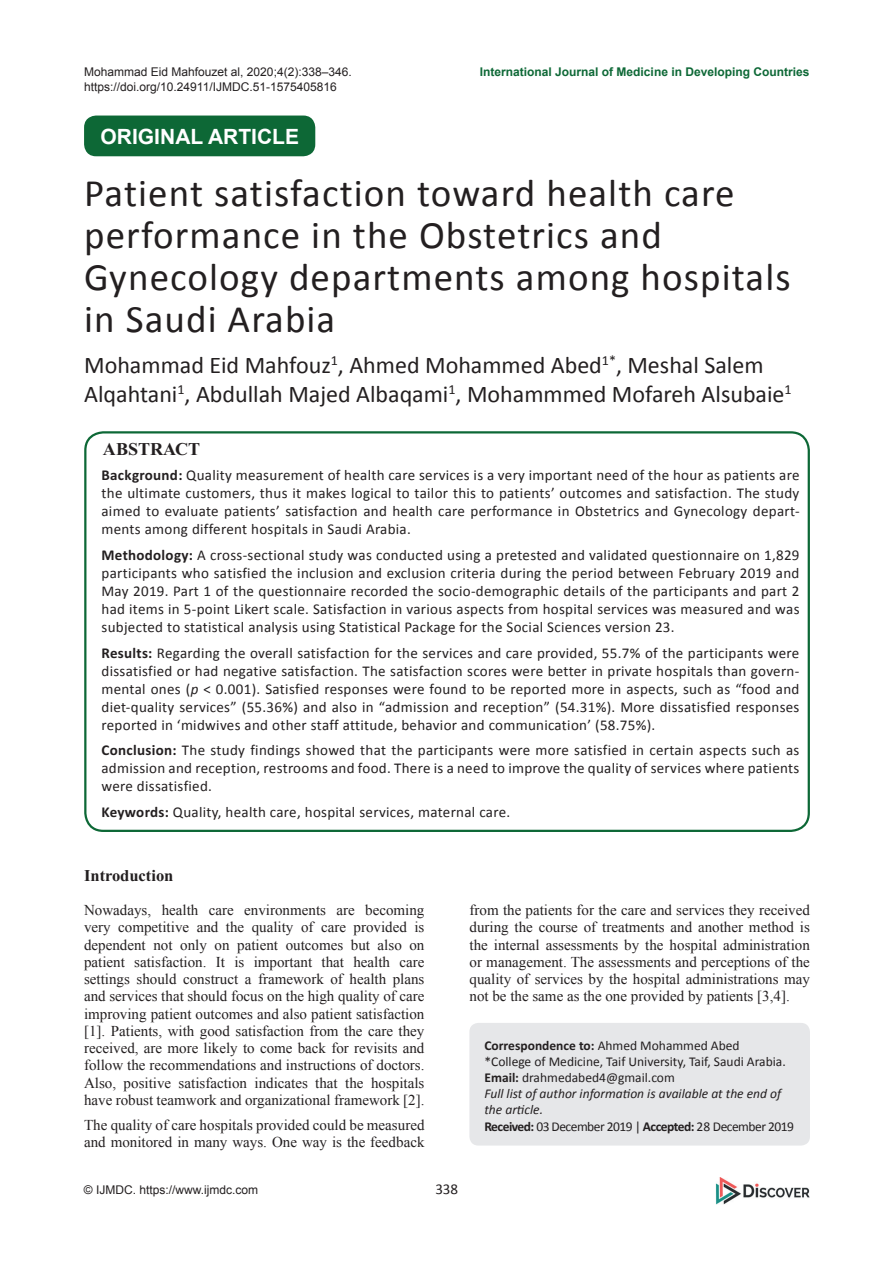
<style>
.page{position:relative;width:894px;height:1263px;background:#fff}
.page>*{position:absolute;margin:0;border:0;box-sizing:border-box;transform-origin:0 0}
.t1{font:39px/42px "Calibri";letter-spacing:.03em;color:#231f20}
.t2{font:24px/28.8px "Calibri";color:#231f20}
.t3{font:700 21px "Arial";color:#fff}
.t4{font:700 18px "Times New Roman";color:#231f20}
.t5{font:700 16.5px "Times New Roman";color:#231f20}
.t6{font:15px/18px "Calibri";letter-spacing:.02em;color:#231f20;text-align:justify}
.t7{font:15px/17.2px "Times New Roman";color:#231f20;text-align:justify}
.t8{font:13.5px/16.2px "Calibri";color:#231f20}
.t9{font:12px/14.4px "Arial";color:#231f20}
.t10{font:700 12px "Arial";color:#0d6836}
.s1{font-weight:700}
.s2{font-style:italic}
</style>
<div class="page">
<img style="left:715px;top:1177px;width:94px;height:27px">
<div style="left:84px;top:431px;width:725px;height:401px;border:2px solid #0d6836;border-radius:18px"></div>
<div style="left:469px;top:1023px;width:340px;height:122px;background:#e6e7e9;border-radius:9px"></div>
<div style="left:84px;top:115px;width:231px;height:41px;background:#0d6836;border-radius:12px"></div>
<p class="t9" style="left:84px;top:65px;width:269px">Mohammad Eid Mahfouzet al, 2020;4(2):338–346. https://doi.org/10.24911/IJMDC.51-1575405816</p>
<h3 class="t3" style="left:100px;top:122px;width:200px">ORIGINAL ARTICLE</h3>
<p class="t10" style="left:479px;top:64px;width:331px">International Journal of Medicine in Developing Countries</p>
<h1 class="t1" style="left:84px;top:170px;width:707px">Patient satisfaction toward health care performance in the Obstetrics and Gynecology departments among hospitals in Saudi Arabia</h1>
<h2 class="t2" style="left:84px;top:349px;width:708px">Mohammad Eid Mahfouz<sup>1</sup>, Ahmed Mohammed Abed<sup>1*</sup>, Meshal Salem<br>Alqahtani<sup>1</sup>, Abdullah Majed Albaqami<sup>1</sup>, Mohammmed Mofareh Alsubaie<sup>1</sup></h2>
<p class="t4" style="left:103px;top:439px;width:99px">ABSTRACT</p>
<p class="t6" style="left:101px;top:466px;width:699px"><span class="s1">Background:</span> Quality measurement of health care services is a very important need of the hour as patients are the ultimate customers, thus it makes logical to tailor this to patients’ outcomes and satisfaction. The study aimed to evaluate patients’ satisfaction and health care performance in Obstetrics and Gynecology depart&shy;ments among different hospitals in Saudi Arabia.</p>
<p class="t6" style="left:101px;top:545px;width:699px"><span class="s1">Methodology:</span> A cross-sectional study was conducted using a pretested and validated questionnaire on 1,829 participants who satisfied the inclusion and exclusion criteria during the period between February 2019 and May 2019. Part 1 of the questionnaire recorded the socio-demographic details of the participants and part 2 had items in 5-point Likert scale. Satisfaction in various aspects from hospital services was measured and was subjected to statistical analysis using Statistical Package for the Social Sciences version 23.</p>
<p class="t6" style="left:101px;top:643px;width:699px"><span class="s1">Results:</span> Regarding the overall satisfaction for the services and care provided, 55.7% of the participants were dissatisfied or had negative satisfaction. The satisfaction scores were better in private hospitals than govern&shy;mental ones (<span class="s2">p</span> &lt; 0.001). Satisfied responses were found to be reported more in aspects, such as “food and diet-quality services” (55.36%) and also in “admission and reception” (54.31%). More dissatisfied responses reported in ‘midwives and other staff attitude, behavior and communication’ (58.75%).</p>
<p class="t6" style="left:101px;top:740px;width:699px"><span class="s1">Conclusion:</span> The study findings showed that the participants were more satisfied in certain aspects such as admission and reception, restrooms and food. There is a need to improve the quality of services where patients were dissatisfied.</p>
<p class="t6" style="left:101px;top:802px;width:410px"><span class="s1">Keywords:</span> Quality, health care, hospital services, maternal care.</p>
<p class="t5" style="left:84px;top:866px;width:91px">Introduction</p>
<p class="t7" style="left:84px;top:901px;width:342px">Nowadays, health care environments are becoming very competitive and the quality of care provided is dependent not only on patient outcomes but also on patient satisfaction. It is important that health care settings should construct a framework of health plans and services that should focus on the high quality of care improving patient outcomes and also patient satisfaction [1]. Patients, with good satisfaction from the care they received, are more likely to come back for revisits and follow the recommendations and instructions of doctors.<br>Also, positive satisfaction indicates that the hospitals have robust teamwork and organizational framework [2].</p>
<p class="t7" style="left:84px;top:1115px;width:342px">The quality of care hospitals provided could be measured and monitored in many ways. One way is the feedback</p>
<p class="t7" style="left:469px;top:901px;width:342px">from the patients for the care and services they received during the course of treatments and another method is the internal assessments by the hospital administration or management. The assessments and perceptions of the quality of services by the hospital administrations may not be the same as the one provided by patients [3,4].</p>
<p class="t8" style="left:484px;top:1036px;width:311px"><span class="s1">Correspondence to:</span> Ahmed Mohammed Abed<br>*College of Medicine, Taif University, Taif, Saudi Arabia.<br><span class="s1">Email:</span> drahmedabed4@gmail.com<br><span class="s2">Full list of author information is available at the end of the article.<br></span><span class="s1">Received:</span> 03 December 2019 | <span class="s1">Accepted:</span> 28 December 2019</p>
<p class="t9" style="left:84px;top:1182px;width:176px">© IJMDC. https://www.ijmdc.com</p>
<p class="t6" style="left:435px;top:1179px;width:24px">338</p>
</div>
